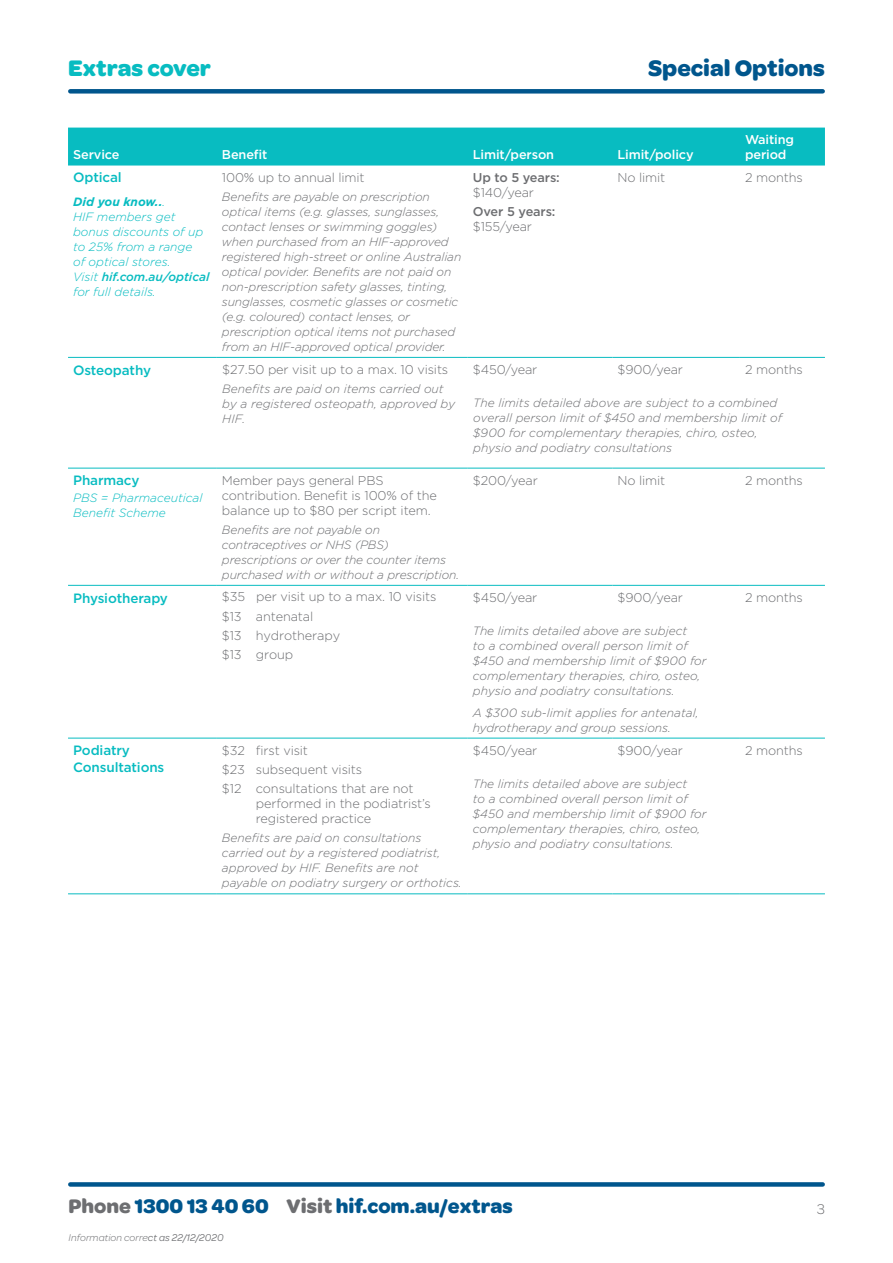
<style>
.page{position:relative;width:893px;height:1263px;background:#fff}
.page>*{position:absolute;margin:0;border:0;box-sizing:border-box;transform-origin:0 0}
.t1{font:700 24px "Omnes";color:#00568d}
.t2{font:700 24px "Omnes";color:#08bcc1}
.t3{font:700 21px "Omnes";color:#00568d}
.t4{font:300 15px "Omnes";color:#6d6e71}
.Table_P{font:500 13.5px/16.5px "Gotham";letter-spacing:-.01em;color:#08bcc1}
.Table_P_small{font:300 12.75px/15px "Gotham";letter-spacing:-.01em;color:#6d6e71}
.Table_H1{font:500 12.75px/15px "Gotham";letter-spacing:-.01em;color:#fff}
.Table_P_small-2{font:500 12.75px/15px "Gotham";letter-spacing:-.01em;color:#6d6e71}
.Notes{font:300 12.75px "Gotham";letter-spacing:-.01em;color:#6d6e71}
.Notes-2{font:italic 300 12px/15px "Gotham";color:#6d6e71}
.Notes-3{font:italic 300 12px/15px "Gotham";color:#08bcc1}
.t5{font:italic 300 10.5px "Omnes";letter-spacing:.01em;color:#6d6e71}
.s1{font-weight:700}
.s2{font-weight:500}
.s3{font-weight:300}
.s4{color:#6d6e71}
.s5{font-weight:400}
</style>
<div class="page">
<div style="left:70px;top:1182px;width:753px;height:5px;background:#00568d"></div>
<div style="left:68px;top:128px;width:757px;height:38px;background:#08bcc1"></div>
<hr style="left:68px;top:357px;width:149px;height:1px;background:#08bcc1">
<hr style="left:217px;top:357px;width:251px;height:1px;background:#08bcc1">
<hr style="left:468px;top:357px;width:144px;height:1px;background:#08bcc1">
<hr style="left:612px;top:357px;width:128px;height:1px;background:#08bcc1">
<hr style="left:468px;top:468px;width:144px;height:1px;background:#08bcc1">
<hr style="left:612px;top:468px;width:128px;height:1px;background:#08bcc1">
<hr style="left:468px;top:585px;width:144px;height:1px;background:#08bcc1">
<hr style="left:612px;top:585px;width:128px;height:1px;background:#08bcc1">
<hr style="left:468px;top:738px;width:144px;height:1px;background:#08bcc1">
<hr style="left:612px;top:738px;width:128px;height:1px;background:#08bcc1">
<hr style="left:740px;top:357px;width:85px;height:1px;background:#08bcc1">
<hr style="left:68px;top:468px;width:149px;height:1px;background:#08bcc1">
<hr style="left:217px;top:468px;width:251px;height:1px;background:#08bcc1">
<hr style="left:740px;top:468px;width:85px;height:1px;background:#08bcc1">
<hr style="left:68px;top:585px;width:149px;height:1px;background:#08bcc1">
<hr style="left:217px;top:585px;width:251px;height:1px;background:#08bcc1">
<hr style="left:740px;top:585px;width:85px;height:1px;background:#08bcc1">
<hr style="left:68px;top:738px;width:149px;height:1px;background:#08bcc1">
<hr style="left:217px;top:738px;width:251px;height:1px;background:#08bcc1">
<hr style="left:740px;top:738px;width:85px;height:1px;background:#08bcc1">
<hr style="left:68px;top:893px;width:149px;height:1px;background:#08bcc1">
<hr style="left:217px;top:893px;width:251px;height:1px;background:#08bcc1">
<hr style="left:740px;top:893px;width:85px;height:1px;background:#08bcc1">
<hr style="left:468px;top:893px;width:144px;height:1px;background:#08bcc1">
<hr style="left:612px;top:893px;width:128px;height:1px;background:#08bcc1">
<div style="left:70px;top:89px;width:753px;height:5px;background:#00568d"></div>
<h1 class="t2" style="left:68px;top:54px;width:145px">Extras cover</h1>
<h1 class="t1" style="left:648px;top:54px;width:178px">Special Options</h1>
<p class="Table_H1" style="left:73px;top:147px;width:48px">Service</p>
<p class="Table_H1" style="left:222px;top:147px;width:47px">Benefit</p>
<p class="Table_H1" style="left:473px;top:147px;width:83px">Limit/person</p>
<p class="Table_H1" style="left:617px;top:147px;width:78px">Limit/policy</p>
<p class="Table_H1" style="left:745px;top:132px;width:51px">Waiting period</p>
<p class="Table_P" style="left:73px;top:169px;width:50px">Optical</p>
<p class="Notes-3" style="left:73px;top:194px;width:138px"><span class="s1">Did you know..</span>.<br>HIF members get bonus discounts of up to 25% from a range<br>of optical stores.<br>Visit <span class="s2">hif.com.au/optical </span>for full details.</p>
<p class="Table_P_small" style="left:222px;top:169px;width:144px">100% up to annual limit</p>
<p class="Notes-2" style="left:222px;top:189px;width:241px">Benefits are payable on prescription optical items (e.g. glasses, sunglasses, contact lenses or swimming goggles) when purchased from an HIF-approved registered high-street or online Australian optical povider. Benefits are not paid on non-prescription safety glasses, tinting, sunglasses, cosmetic glasses or cosmetic (e.g. coloured) contact lenses, or prescription optical items not purchased from an HIF-approved optical provider.</p>
<p class="Table_P" style="left:73px;top:361px;width:79px">Osteopathy</p>
<p class="Notes" style="left:222px;top:361px;width:228px">$27.50 per visit up to a max. 10 visits</p>
<p class="Notes-2" style="left:222px;top:381px;width:234px">Benefits are paid on items carried out by a registered osteopath, approved by<br>HIF.</p>
<p class="Table_P" style="left:73px;top:472px;width:68px">Pharmacy</p>
<p class="Notes-3" style="left:73px;top:490px;width:131px">PBS = Pharmaceutical<br>Benefit Scheme</p>
<p class="Table_P_small" style="left:222px;top:472px;width:216px">Member pays general PBS contribution. Benefit is 100% of the balance up to $80 per script item.</p>
<p class="Notes-2" style="left:222px;top:522px;width:239px">Benefits are not payable on contraceptives or NHS (PBS) prescriptions or over the counter items purchased with or without a prescription.</p>
<p class="Table_P_small-2" style="left:473px;top:170px;width:89px">Up to 5 years: <span class="s3">$140/year</span></p>
<p class="Table_P_small-2" style="left:473px;top:204px;width:84px">Over 5 years: <span class="s3">$155/year</span></p>
<p class="Table_P_small" style="left:617px;top:169px;width:49px">No limit</p>
<p class="Table_P_small" style="left:745px;top:169px;width:59px">2 months</p>
<p class="Table_P_small" style="left:473px;top:362px;width:66px">$450/year</p>
<p class="Table_P_small" style="left:617px;top:362px;width:67px">$900/year</p>
<p class="Table_P_small" style="left:745px;top:362px;width:59px">2 months</p>
<p class="Notes-2" style="left:473px;top:395px;width:310px">The limits detailed above are subject to a combined overall person limit of $450 and membership limit of $900 for complementary therapies, chiro, osteo, physio and podiatry consultations</p>
<p class="Table_P_small" style="left:473px;top:472px;width:66px">$200/year</p>
<p class="Table_P_small" style="left:617px;top:472px;width:49px">No limit</p>
<p class="Table_P_small" style="left:745px;top:472px;width:59px">2 months</p>
<p class="Table_P" style="left:73px;top:589px;width:96px">Physiotherapy</p>
<p class="Table_P_small" style="left:222px;top:587px;width:216px;line-height:19.4px">$35 per visit up to a max. 10 visits $13 antenatal<br>$13 hydrotherapy<br>$13 group</p>
<p class="Table_P_small" style="left:473px;top:589px;width:66px">$450/year</p>
<p class="Table_P_small" style="left:617px;top:589px;width:67px">$900/year</p>
<p class="Table_P_small" style="left:745px;top:589px;width:59px">2 months</p>
<p class="Notes-2" style="left:473px;top:623px;width:235px">The limits detailed above are subject<br>to a combined overall person limit of $450 and membership limit of $900 for complementary therapies, chiro, osteo, physio and podiatry consultations.</p>
<p class="Notes-2" style="left:473px;top:704px;width:227px">A $300 sub-limit applies for antenatal, hydrotherapy and group sessions.</p>
<p class="Table_P" style="left:73px;top:742px;width:93px">Podiatry<br>Consultations</p>
<p class="Table_P_small" style="left:222px;top:742px;width:88px">$32 first visit</p>
<p class="Table_P_small" style="left:222px;top:761px;width:142px">$23 subsequent visits</p>
<p class="Table_P_small" style="left:256px;top:781px;width:176px;text-indent:-34px">$12 consultations that are not performed in the podiatrist’s registered practice</p>
<p class="Notes-2" style="left:222px;top:830px;width:241px">Benefits are paid on consultations carried out by a registered podiatrist, approved by HIF. Benefits are not payable on podiatry surgery or orthotics.</p>
<p class="Table_P_small" style="left:473px;top:742px;width:66px">$450/year</p>
<p class="Table_P_small" style="left:617px;top:742px;width:67px">$900/year</p>
<p class="Table_P_small" style="left:745px;top:742px;width:59px">2 months</p>
<p class="Notes-2" style="left:473px;top:776px;width:235px">The limits detailed above are subject<br>to a combined overall person limit of $450 and membership limit of $900 for complementary therapies, chiro, osteo, physio and podiatry consultations.</p>
<h2 class="t3" style="left:69px;top:1194px;width:446px"><span class="s4">Phone</span> 1300 13 40 60 <span class="s4">Visit</span> hif.com.au/extras</h2>
<p class="t4" style="left:817px;top:1201px;width:9px">3</p>
<p class="t5" style="left:69px;top:1231px;width:157px">Information corre<span class="s5">ct as 22/12/2020</span></p>
</div>
